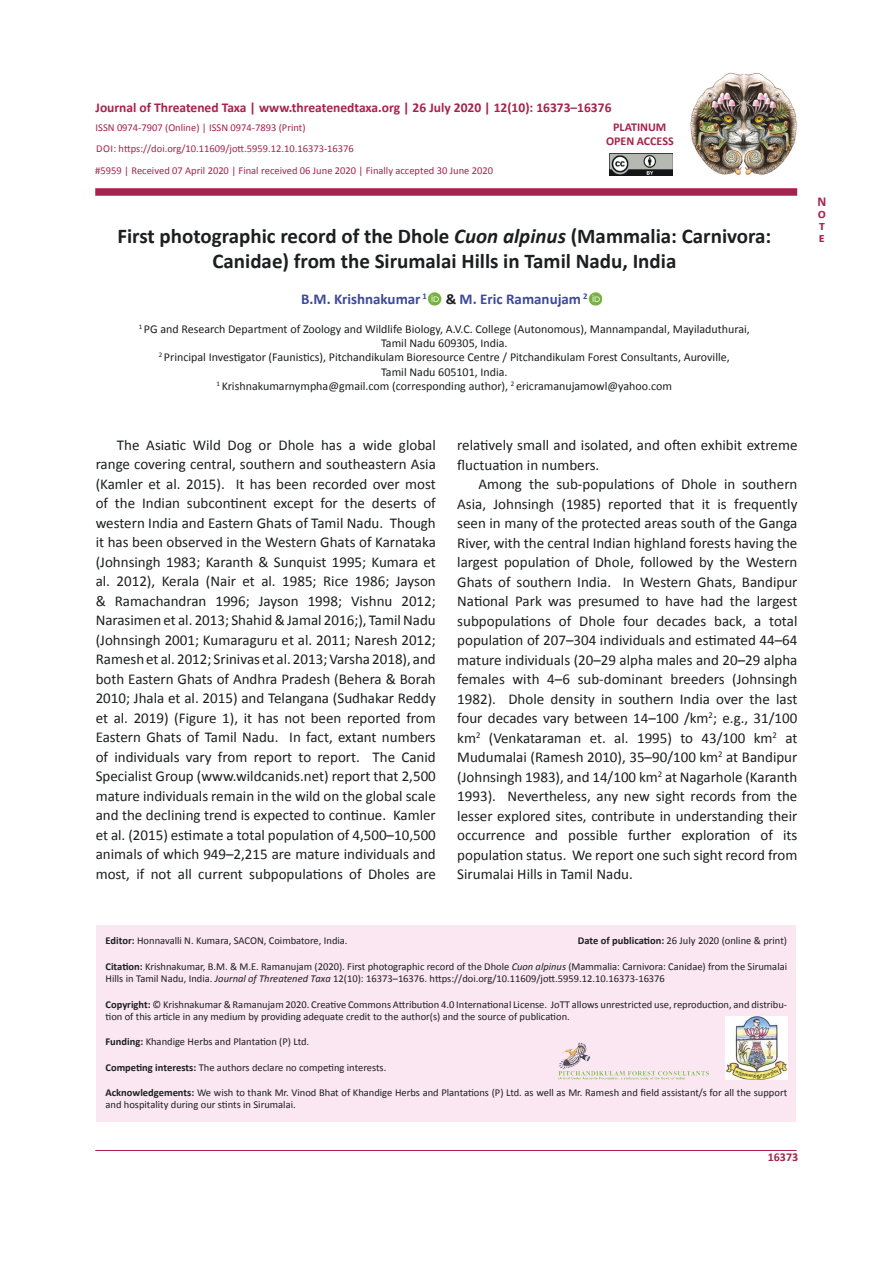
<style>
.page{position:relative;width:893px;height:1263px;background:#fff}
.page>*{position:absolute;margin:0;border:0;box-sizing:border-box;transform-origin:0 0}
.t1{font:700 21px/25.2px "Calibri";color:#1d1e1f;text-align:center}
.t2{font:15px/19.5px "Calibri";color:#1d1e1f;text-align:justify}
.t3{font:15px/19.5px "Calibri 2";color:#1d1e1f}
.t4{font:700 15px "Calibri";color:#3d4999}
.t5{font:700 13.5px/12px "Calibri";color:#a5234c;text-align:justify}
.t6{font:12px/14.4px "Calibri";color:#1d1e1f;text-align:center}
.t7{font:12px/14.4px "Calibri 2";color:#1d1e1f;text-align:center}
.t8{font:700 12px/14.1px "Calibri";color:#a5234c;text-align:center}
.t9{font:12px "Calibri Bold 2";color:#a5234c}
.t10{font:10.5px/12.6px "Calibri";color:#1d1e1f}
.t11{font:10.5px/12.6px "Calibri 2";color:#1d1e1f}
.t12{font:10.5px "Calibri";color:#a5234c}
.s1{font-family:"Calibri 2"}
.s2{font-family:"Calibri Bold Italic 2";font-weight:400}
.s3{font-family:"Calibri Bold 2";font-weight:400;color:#1d1e1f}
.s4{font-family:"Calibri"}
.s5{font-family:"Calibri Bold 2"}
.s6{font-family:"Calibri";font-weight:700}
.s7{font-family:"Calibri";font-style:italic}
.s8{font-weight:700}
</style>
<div class="page">
<div style="left:96px;top:925px;width:700px;height:197px;background:#fae7f2"></div>
<img style="left:690px;top:72px;width:107px;height:104px">
<img style="left:609px;top:154px;width:63px;height:22px">
<hr style="left:95px;top:1150px;width:702px;height:1px;background:#a5234c">
<div style="left:95px;top:188px;width:702px;height:8px;background:#a5234c"></div>
<svg style="left:428px;top:292px;width:13px;height:13px"></svg>
<svg style="left:589px;top:292px;width:13px;height:13px"></svg>
<img style="left:558px;top:1042px;width:151px;height:38px">
<img style="left:726px;top:1016px;width:61px;height:64px">
<p class="t5" style="left:96px;top:102px;width:517px">Journal of Threatened Taxa | www.threatenedtaxa.org | 26 July 2020 | 12(10): 16373–16376</p>
<p class="t12" style="left:96px;top:121px;width:211px">ISSN 0974-7907 (Online) | ISSN 0974-7893 (Print)</p>
<p class="t8" style="left:606px;top:120px;width:69px">PLATINUM<br>OPEN ACCESS</p>
<p class="t12" style="left:96px;top:142px;width:259px"><span class="s1">DOI:</span> https://doi.org/10.11609/jott.5959<span class="s1">.12.10.16373-16376</span></p>
<p class="t12" style="left:95px;top:164px;width:399px">#5959 | Received 07 April 2020 | Final received 06 June 2020 | Finally accepted 30 June 2020</p>
<h1 class="t1" style="left:117px;top:223px;width:655px">First photographic record of the Dhole <span class="s2">Cuon alpinus</span> (Mammalia: Carnivora:<br>Canidae) from the Sirumalai Hills in Tamil Nadu, India</h1>
<p class="t4" style="left:301px;top:289px;width:288px">B.M. Krishnakumar <sup>1</sup> <span class="s3">&amp;</span> M. Eric Ramanujam <sup>2</sup></p>
<p class="t6" style="left:139px;top:321px;width:613px"><sup>1</sup> PG and Research Department of Zoology and Wildlife Biology, A.V.C. College (Autonomous), Mannampandal, Mayiladuthurai,<br>Tamil Nadu 609305, India.<br><sup>2</sup> Principal Investigator (Faunistics), Pitchandikulam Bioresource Centre / Pitchandikulam Forest Consultants, Auroville,</p>
<p class="t7" style="left:217px;top:365px;width:457px">Tamil Nadu 605101, India.<br><sup>1</sup> Krishnakumarnympha@gmail.com (corresponding author), <sup>2</sup> <span class="s4">ericramanujamowl@yahoo.com</span></p>
<p class="t2" style="left:117px;top:435px;width:320px">The Asiatic Wild Dog or Dhole has a wide global</p>
<p class="t3" style="left:96px;top:455px;width:342px">range covering central, southern and southeastern Asia (Kamler et al. 2015). It has been recorded over most</p>
<p class="t2" style="left:96px;top:494px;width:342px">of the Indian subcontinent except for the deserts of western India and Eastern Ghats of Tamil Nadu. Though</p>
<p class="t3" style="left:96px;top:533px;width:342px">it has been observed in the Western Ghats of Karnataka</p>
<p class="t2" style="left:96px;top:552px;width:342px">(Johnsingh 1983; Karanth &amp; Sunquist 1995; Kumara et al. 2012), Kerala (Nair et al. 1985; Rice 1986; Jayson &amp; Ramachandran 1996; Jayson 1998; Vishnu 2012; Narasimen et al. 2013; Shahid &amp; Jamal 2016;), Tamil Nadu (Johnsingh 2001; Kumaraguru et al. 2011; Naresh 2012; Ramesh et al. 2012; Srinivas et al. 2013; Varsha 2018), and</p>
<p class="t3" style="left:96px;top:669px;width:342px">both Eastern Ghats of Andhra Pradesh (Behera &amp; Borah</p>
<p class="t2" style="left:96px;top:689px;width:342px">2010; Jhala et al. 2015) and Telangana (Sudhakar Reddy et al. 2019) (Figure 1), it has not been reported from Eastern Ghats of Tamil Nadu. In fact, extant numbers</p>
<p class="t3" style="left:96px;top:747px;width:342px">of individuals vary from report to report. The Canid</p>
<p class="t2" style="left:96px;top:767px;width:342px">Specialist Group (www.wildcanids.net) report that 2,500 mature individuals remain in the wild on the global scale and the declining trend is expected to continue. Kamler et al. (2015) estimate a total population of 4,500–10,500 animals of which 949–2,215 are mature individuals and most, if not all current subpopulations of Dholes are</p>
<p class="t2" style="left:457px;top:435px;width:342px">relatively small and isolated, and often exhibit extreme fluctuation in numbers.</p>
<p class="t2" style="left:457px;top:474px;width:342px;text-align:right">Among the sub-populations of Dhole in southern<br>Asia, Johnsingh (1985) reported that it is frequently</p>
<p class="t3" style="left:457px;top:513px;width:342px">seen in many of the protected areas south of the Ganga</p>
<p class="t2" style="left:457px;top:533px;width:342px">River, with the central Indian highland forests having the largest population of Dhole, followed by the Western</p>
<p class="t3" style="left:457px;top:572px;width:342px">Ghats of southern India. In Western Ghats, Bandipur</p>
<p class="t2" style="left:457px;top:591px;width:342px">National Park was presumed to have had the largest subpopulations of Dhole four decades back, a total population of 207–304 individuals and estimated 44–64 mature individuals (20–29 alpha males and 20–29 alpha females with 4–6 sub-dominant breeders (Johnsingh 1982). Dhole density in southern India over the last four decades vary between 14–100 /km<sup>2</sup>; e.g., 31/100 <span class="s1">km</span><sup>2</sup> (Venkataraman et. al. 1995) to 43/100 km<sup>2</sup> <span class="s1">at </span>Mudumalai (Ramesh 2010), 35–90/100 km<sup>2</sup> <span class="s1">at Bandipur </span>(Johnsingh 1983), and 14/100 km<sup>2</sup> <span class="s1">at Nagarhole (Karanth </span>1993). Nevertheless, any new sight records from the lesser explored sites, contribute in understanding their occurrence and possible further exploration of its population status. We report one such sight record from</p>
<p class="t3" style="left:457px;top:864px;width:177px">Sirumalai Hills in Tamil Nadu.</p>
<p class="t5" style="left:817px;top:195px;width:10px">N o t e</p>
<p class="t11" style="left:105px;top:935px;width:244px"><span class="s5">Editor:</span> Honnavalli N. Kumara, SACON, Coimbatore, India.</p>
<p class="t11" style="left:578px;top:935px;width:211px"><span class="s6">Date of publication:</span> 26 July 2020 (online &amp; print)</p>
<p class="t11" style="left:105px;top:960px;width:683px"><span class="s6">Citation:</span> Krishnakumar, B.M. &amp; M.E. Ramanujam (2020). First photographic record of the Dhole <span class="s7">Cuon alpinus</span> (Mammalia: Carnivora: Canidae) from the Sirumalai<br>Hills in Tamil Nadu, India. <span class="s7">Journal of Threatened Taxa</span> 12(10): 16373–16376. <span class="s4">https://doi.org/10.11609/jott.5959</span>.12.10.16373-16376</p>
<p class="t10" style="left:105px;top:998px;width:683px"><span class="s5">Copyright:</span> © Krishnakumar &amp; Ramanujam 2020. Creative Commons Attribution 4.0 International License. JoTT allows unrestricted use, reproduction, and distribu&shy;tion of this article in any medium by providing adequate credit to the author(s) and the source of publication.</p>
<p class="t10" style="left:105px;top:1035px;width:205px"><span class="s8">Funding:</span> Khandige Herbs and Plantation (P) Ltd.</p>
<p class="t10" style="left:105px;top:1061px;width:282px"><span class="s8">Competing interests:</span> The authors declare no competing interests.</p>
<p class="t10" style="left:105px;top:1086px;width:683px"><span class="s8">Acknowledgements:</span> We wish to thank Mr. Vinod Bhat of Khandige Herbs and Plantations (P) Ltd. as well as Mr. Ramesh and field assistant/s for all the support and hospitality during our stints in Sirumalai.</p>
<p class="t9" style="left:768px;top:1149px;width:32px">16373</p>
</div>
